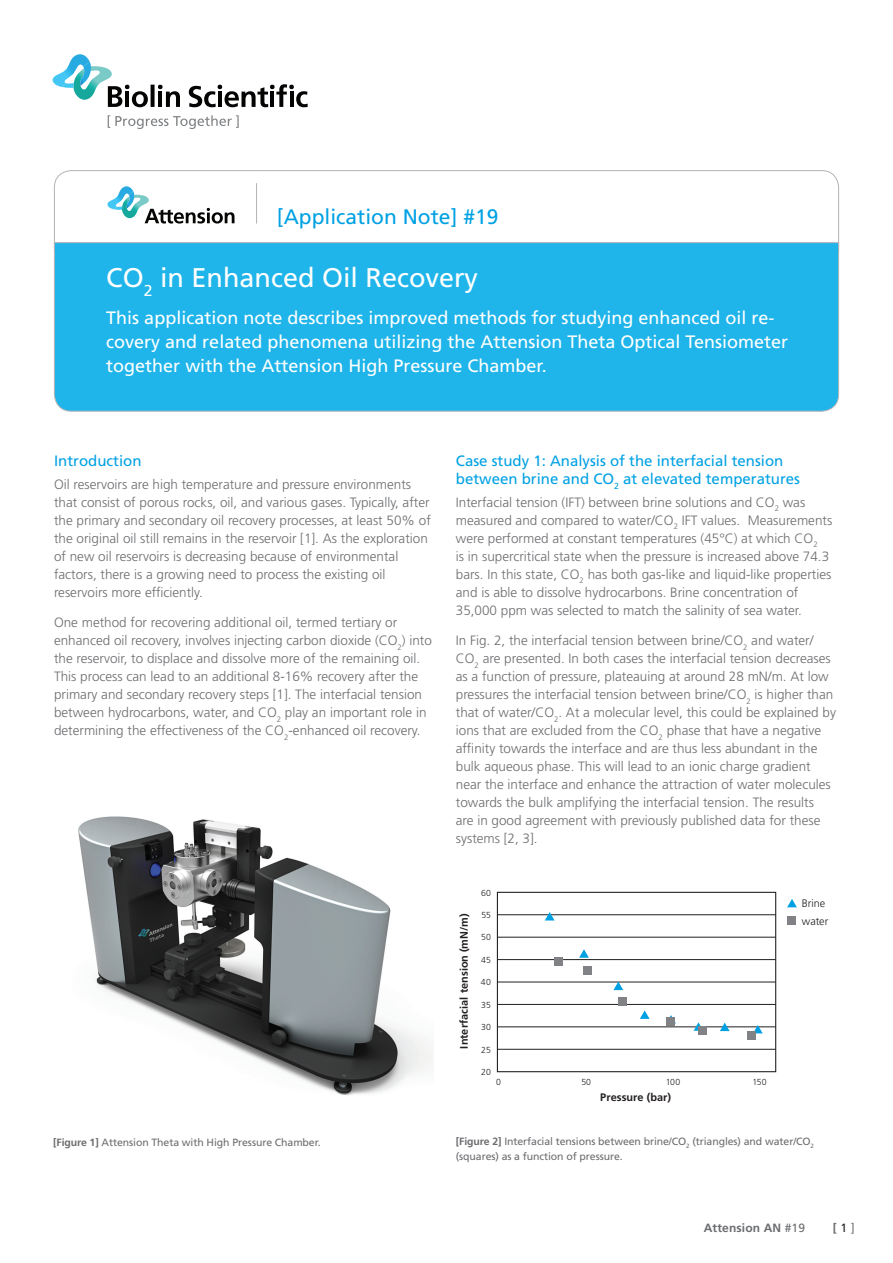
<style>
.page{position:relative;width:893px;height:1263px;background:#fff}
.page>*{position:absolute;margin:0;border:0;box-sizing:border-box;transform-origin:0 0}
.t1{font:27px "Frutiger LT Std";color:#fff}
.t2{font:21px "Frutiger LT Std";color:#00a1e3}
.t3{font:18px/24px "Frutiger LT Std";color:#fff}
.t4{font:15px/18px "Frutiger LT Std";color:#00a1e3}
.t5{font:300 13.5px/18px "Frutiger LT Std";color:#6c6d70}
.t6{font:700 12px "Frutiger LT Std";letter-spacing:.01em;color:#6c6d70}
.t7{font:700 10.95px "Frutiger LT Std";letter-spacing:.005em;color:#231f20}
.t8{font:300 10.95px/17.9px "Frutiger LT Std";letter-spacing:-.005em;color:#231f20}
.t9{font:10.5px/15px "Frutiger LT Std";letter-spacing:-.01em;color:#6c6d70}
.t10{font:300 8.7px "Frutiger LT Std";color:#231f20}
.s1{font-weight:700}
.s2{font-weight:400}
.s3{font-weight:400;color:#231f20}
</style>
<div class="page">
<svg style="left:108px;top:115px;width:131px;height:14px"></svg>
<svg style="left:52px;top:54px;width:256px;height:53px"></svg>
<div style="left:54px;top:170px;width:785px;height:97px;border:1px solid #b2b3b7;border-radius:17px"></div>
<hr style="left:256px;top:183px;width:1px;height:41px;background:#b2b3b7">
<div style="left:54px;top:242px;width:785px;height:170px;background:#1fb5ea"></div>
<svg style="left:107px;top:186px;width:127px;height:38px"></svg>
<hr style="left:497px;top:914px;width:279px;height:1px;background:#231f20">
<hr style="left:497px;top:937px;width:279px;height:1px;background:#231f20">
<hr style="left:497px;top:959px;width:279px;height:1px;background:#231f20">
<hr style="left:497px;top:982px;width:279px;height:1px;background:#231f20">
<hr style="left:497px;top:1004px;width:279px;height:1px;background:#231f20">
<hr style="left:497px;top:1026px;width:279px;height:1px;background:#231f20">
<hr style="left:497px;top:1049px;width:279px;height:1px;background:#231f20">
<svg style="left:545px;top:912px;width:9px;height:8px"></svg>
<svg style="left:579px;top:949px;width:10px;height:9px"></svg>
<svg style="left:613px;top:982px;width:10px;height:8px"></svg>
<svg style="left:640px;top:1010px;width:10px;height:9px"></svg>
<svg style="left:694px;top:1022px;width:7px;height:9px"></svg>
<svg style="left:720px;top:1022px;width:10px;height:9px"></svg>
<svg style="left:753px;top:1025px;width:10px;height:8px"></svg>
<div style="left:497px;top:892px;width:279px;height:180px;border:1px solid #231f20"></div>
<div style="left:554px;top:957px;width:8px;height:8px;background:#808285"></div>
<div style="left:583px;top:966px;width:9px;height:9px;background:#808285"></div>
<div style="left:618px;top:997px;width:9px;height:9px;background:#808285"></div>
<div style="left:666px;top:1017px;width:8px;height:9px;background:#808285"></div>
<div style="left:698px;top:1026px;width:9px;height:8px;background:#808285"></div>
<div style="left:747px;top:1031px;width:8px;height:9px;background:#808285"></div>
<svg style="left:787px;top:899px;width:10px;height:8px"></svg>
<div style="left:787px;top:916px;width:9px;height:9px;background:#808285"></div>
<img style="left:78px;top:816px;width:355px;height:279px">
<h2 class="t2" style="left:277px;top:204px;width:223px">[Application Note] #19</h2>
<h1 class="t1" style="left:106px;top:262px;width:373px">CO<sub>2</sub> in Enhanced Oil Recovery</h1>
<h3 class="t3" style="left:106px;top:305px;width:683px">This application note describes improved methods for studying enhanced oil re&shy;covery and related phenomena utilizing the Attension Theta Optical Tensiometer together with the Attension High Pressure Chamber.</h3>
<p class="t4" style="left:54px;top:452px;width:89px">Introduction</p>
<p class="t5" style="left:54px;top:475px;width:378px">Oil reservoirs are high temperature and pressure environments that consist of porous rocks, oil, and various gases. Typically, after the primary and secondary oil recovery processes, at least 50% of the original oil still remains in the reservoir [1]. As the exploration of new oil reservoirs is decreasing because of environmental factors, there is a growing need to process the existing oil reservoirs more efficiently.</p>
<p class="t5" style="left:54px;top:614px;width:379px">One method for recovering additional oil, termed tertiary or enhanced oil recovery, involves injecting carbon dioxide (CO<sub>2</sub>) into the reservoir, to displace and dissolve more of the remaining oil.<br>This process can lead to an additional 8-16% recovery after the primary and secondary recovery steps [1]. The interfacial tension between hydrocarbons, water, and CO<sub>2</sub> play an important role in determining the effectiveness of the CO<sub>2</sub>-enhanced oil recovery.</p>
<p class="t9" style="left:53px;top:1135px;width:269px"><span class="s1">[Figure 1]</span> Attension Theta with High Pressure Chamber.</p>
<p class="t4" style="left:456px;top:452px;width:346px">Case study 1: Analysis of the interfacial tension between brine and CO<sub>2</sub> at elevated temperatures</p>
<p class="t5" style="left:456px;top:493px;width:378px">Interfacial tension (IFT) between brine solutions and CO<sub>2</sub> was measured and compared to water/CO<sub>2</sub> IFT values. Measurements were performed at constant temperatures (45°C) at which CO<sub>2<br></sub>is in supercritical state when the pressure is increased above 74.3 bars. In this state, CO<sub>2</sub> has both gas-like and liquid-like properties and is able to dissolve hydrocarbons. Brine concentration of 35,000 ppm was selected to match the salinity of sea water.</p>
<p class="t5" style="left:456px;top:632px;width:382px">In Fig. 2, the interfacial tension between brine/CO<sub>2</sub> and water/ CO<sub>2</sub> are presented. In both cases the interfacial tension decreases as a function of pressure, plateauing at around 28 mN/m. At low pressures the interfacial tension between brine/CO<sub>2</sub> is higher than that of water/CO<sub>2</sub>. At a molecular level, this could be explained by ions that are excluded from the CO<sub>2</sub> phase that have a negative affinity towards the interface and are thus less abundant in the bulk aqueous phase. This will lead to an ionic charge gradient near the interface and enhance the attraction of water molecules towards the bulk amplifying the interfacial tension. The results<br>are in good agreement with previously published data for these systems [2, 3].</p>
<p class="t7" style="left:458px;top:1048px;width:136px;rotate:-90deg">Interfacial tension (mN/m)</p>
<p class="t10" style="left:481px;top:888px;width:11px">60</p>
<p class="t10" style="left:481px;top:910px;width:11px">55</p>
<p class="t10" style="left:481px;top:932px;width:11px">50</p>
<p class="t10" style="left:481px;top:955px;width:11px">45</p>
<p class="t10" style="left:481px;top:977px;width:11px">40</p>
<p class="t10" style="left:481px;top:1000px;width:11px">35</p>
<p class="t10" style="left:481px;top:1022px;width:11px">30</p>
<p class="t10" style="left:481px;top:1044px;width:11px">25</p>
<p class="t10" style="left:481px;top:1067px;width:11px">20</p>
<p class="t10" style="left:496px;top:1077px;width:6px">0</p>
<p class="t10" style="left:581px;top:1077px;width:11px">50</p>
<p class="t10" style="left:666px;top:1077px;width:16px">100</p>
<p class="t10" style="left:752px;top:1077px;width:16px">150</p>
<p class="t7" style="left:600px;top:1091px;width:72px">Pressure (bar)</p>
<p class="t8" style="left:802px;top:895px;width:28px">Brine water</p>
<p class="t9" style="left:456px;top:1134px;width:360px"><span class="s1">[Figure 2]</span> Interfacial tensions between brine/CO<sub>2</sub> (triangles) and water/CO<sub>2 </sub>(squares) as a function of pressure.</p>
<p class="t6" style="left:704px;top:1221px;width:103px">Attension AN <span class="s2">#19</span></p>
<p class="t6" style="left:833px;top:1221px;width:23px">[ <span class="s3">1</span> <span class="s2">]</span></p>
</div>
